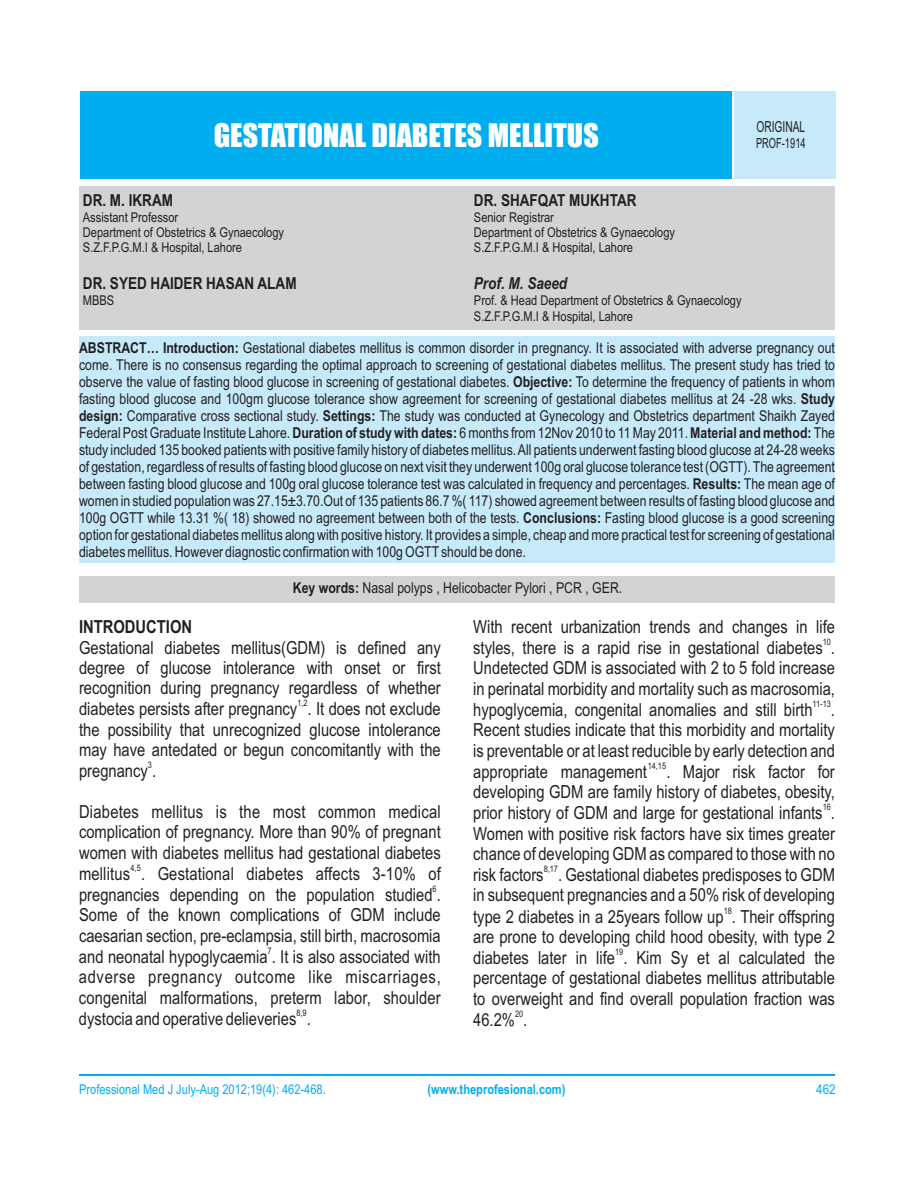
<style>
.page{position:relative;width:918px;height:1188px;background:#fff}
.page>*{position:absolute;margin:0;border:0;box-sizing:border-box;transform-origin:0 0}
.t1{font:30px "Impact";color:#fff}
.t2{font:18px/20.4px "Arial Narrow";color:#231f20}
.t3{font:18px "Arial Narrow";letter-spacing:.035em;color:#231f20}
.t4{font:700 18px "Arial Narrow";color:#231f20}
.t5{font:700 16.5px "Arial Narrow";color:#231f20}
.t6{font:italic 700 16.5px "Arial Narrow";color:#231f20}
.t7{font:15.15px "Arial Narrow";color:#231f20;scale:.82 1}
.t8{font:15px/17.1px "Arial Narrow";color:#231f20;text-align:justify}
.t9{font:13.95px "Arial Narrow";color:#231f20;scale:.81 1}
.t10{font:13.5px/15.3px "Arial Narrow";color:#231f20}
.t11{font:13.5px "Arial Narrow";color:#00aeef}
.t12{font:700 13.5px "Arial Narrow";color:#00aeef}
.t13{font:13.5px "Arial Narrow";color:#00aeef;scale:1.04 1}
.t14{font:9px "Arial Narrow";color:#231f20}
.s1{font-weight:700}
</style>
<div class="page">
<div style="left:79px;top:187px;width:756px;height:143px;background:#d1d3d4"></div>
<div style="left:79px;top:576px;width:756px;height:27px;background:#d1d3d4"></div>
<div style="left:79px;top:336px;width:756px;height:226px;background:#c7eafb"></div>
<div style="left:80px;top:91px;width:755px;height:88px;background:#c7eafb"></div>
<div style="left:80px;top:91px;width:652px;height:88px;background:#00aeef"></div>
<hr style="left:79px;top:1074px;width:756px;height:2px;background:#00aeef">
<hr style="left:732px;top:91px;width:2px;height:88px;background:#fff">
<h1 class="t1" style="left:214px;top:123px;width:387px">GESTATIONAL DIABETES MELLITUS</h1>
<p class="t7" style="left:756px;top:121px;width:61px">ORIGINAL</p>
<p class="t9" style="left:756px;top:138px;width:63px">PROF-1914</p>
<p class="t5" style="left:83px;top:194px;width:92px">DR. M. IKRAM</p>
<p class="t5" style="left:474px;top:194px;width:164px">DR. SHAFQAT MUKHTAR</p>
<p class="t10" style="left:83px;top:211px;width:97px">Assistant Professor</p>
<p class="t10" style="left:474px;top:211px;width:81px">Senior Registrar</p>
<p class="t10" style="left:83px;top:226px;width:203px">Department of Obstetrics &amp; Gynaecology</p>
<p class="t10" style="left:474px;top:226px;width:203px">Department of Obstetrics &amp; Gynaecology</p>
<p class="t10" style="left:83px;top:241px;width:161px">S.Z.F.P.G.M.I &amp; Hospital, Lahore</p>
<p class="t10" style="left:474px;top:241px;width:161px">S.Z.F.P.G.M.I &amp; Hospital, Lahore</p>
<p class="t5" style="left:83px;top:277px;width:215px">DR. SYED HAIDER HASAN ALAM</p>
<p class="t6" style="left:474px;top:277px;width:95px">Prof. M. Saeed</p>
<p class="t10" style="left:83px;top:294px;width:33px">MBBS</p>
<p class="t10" style="left:474px;top:294px;width:269px">Prof. &amp; Head Department of Obstetrics &amp; Gynaecology<br>S.Z.F.P.G.M.I &amp; Hospital, Lahore</p>
<p class="t8" style="left:79px;top:340px;width:758px"><span class="s1">ABSTRACT… Introduction:</span> Gestational diabetes mellitus is common disorder in pregnancy. It is associated with adverse pregnancy out come. There is no consensus regarding the optimal approach to screening of gestational diabetes mellitus. The present study has tried to observe the value of fasting blood glucose in screening of gestational diabetes. <span class="s1">Objective:</span> To determine the frequency of patients in whom fasting blood glucose and 100gm glucose tolerance show agreement for screening of gestational diabetes mellitus at 24 -28 wks. <span class="s1">Study design:</span> Comparative cross sectional study. <span class="s1">Settings:</span> The study was conducted at Gynecology and Obstetrics department Shaikh Zayed Federal Post Graduate Institute Lahore. <span class="s1">Duration of study with dates:</span> 6 months from 12Nov 2010 to 11 May 2011. <span class="s1">Material and method:</span> The study included 135 booked patients with positive family history of diabetes mellitus. All patients underwent fasting blood glucose at 24-28 weeks of gestation, regardless of results of fasting blood glucose on next visit they underwent 100g oral glucose tolerance test (OGTT). The agreement between fasting blood glucose and 100g oral glucose tolerance test was calculated in frequency and percentages. <span class="s1">Results:</span> The mean age of women in studied population was 27.15±3.70.Out of 135 patients 86.7 %( 117) showed agreement between results of fasting blood glucose and 100g OGTT while 13.31 %( 18) showed no agreement between both of the tests. <span class="s1">Conclusions:</span> Fasting blood glucose is a good screening option for gestational diabetes mellitus along with positive history. It provides a simple, cheap and more practical test for screening of gestational diabetes mellitus. However diagnostic confirmation with 100g OGTTshould be done.</p>
<p class="t8" style="left:293px;top:581px;width:331px"><span class="s1">Key words:</span> Nasal polyps , Helicobacter Pylori , PCR , GER.</p>
<p class="t4" style="left:79px;top:620px;width:115px">INTRODUCTION</p>
<p class="t2" style="left:473px;top:618px;width:363px">With recent urbanization trends and changes in life</p>
<p class="t14" style="left:823px;top:639px;width:10px">10</p>
<p class="t2" style="left:79px;top:639px;width:363px">Gestational diabetes mellitus(GDM) is defined any</p>
<p class="t2" style="left:473px;top:639px;width:363px">styles, there is a rapid rise in gestational diabetes .</p>
<p class="t2" style="left:79px;top:659px;width:363px">degree of glucose intolerance with onset or first</p>
<p class="t2" style="left:473px;top:660px;width:363px">Undetected GDM is associated with 2 to 5 fold increase</p>
<p class="t2" style="left:79px;top:679px;width:363px">recognition during pregnancy regardless of whether</p>
<p class="t2" style="left:473px;top:680px;width:363px">in perinatal morbidity and mortality such as macrosomia,</p>
<p class="t14" style="left:297px;top:700px;width:12px">1,2</p>
<p class="t14" style="left:813px;top:700px;width:20px">11-13</p>
<p class="t2" style="left:79px;top:701px;width:363px">diabetes persists after pregnancy . It does not exclude</p>
<p class="t2" style="left:473px;top:701px;width:363px">hypoglycemia, congenital anomalies and still birth .</p>
<p class="t2" style="left:79px;top:721px;width:363px">the possibility that unrecognized glucose intolerance</p>
<p class="t2" style="left:473px;top:721px;width:363px">Recent studies indicate that this morbidity and mortality</p>
<p class="t2" style="left:79px;top:741px;width:363px">may have antedated or begun concomitantly with the</p>
<p class="t2" style="left:473px;top:742px;width:363px">is preventable or at least reducible by early detection and</p>
<p class="t14" style="left:148px;top:762px;width:6px">3</p>
<p class="t14" style="left:648px;top:762px;width:20px">14,15</p>
<p class="t2" style="left:79px;top:762px;width:79px">pregnancy .</p>
<p class="t2" style="left:473px;top:763px;width:363px">appropriate management . Major risk factor for developing GDM are family history of diabetes, obesity,</p>
<p class="t14" style="left:823px;top:804px;width:10px">16</p>
<p class="t2" style="left:79px;top:803px;width:363px">Diabetes mellitus is the most common medical</p>
<p class="t2" style="left:473px;top:804px;width:363px">prior history of GDM and large for gestational infants .</p>
<p class="t2" style="left:79px;top:824px;width:363px">complication of pregnancy. More than 90% of pregnant</p>
<p class="t2" style="left:473px;top:825px;width:363px">Women with positive risk factors have six times greater</p>
<p class="t2" style="left:79px;top:844px;width:363px">women with diabetes mellitus had gestational diabetes</p>
<p class="t2" style="left:473px;top:845px;width:363px">chance of developing GDM as compared to those with no</p>
<p class="t14" style="left:130px;top:864px;width:12px">4,5</p>
<p class="t14" style="left:544px;top:866px;width:16px">8,17</p>
<p class="t2" style="left:79px;top:865px;width:363px">mellitus . Gestational diabetes affects 3-10% of</p>
<p class="t2" style="left:473px;top:866px;width:363px">risk factors . Gestational diabetes predisposes to GDM</p>
<p class="t14" style="left:433px;top:885px;width:6px">6</p>
<p class="t2" style="left:79px;top:886px;width:363px">pregnancies depending on the population studied .</p>
<p class="t2" style="left:473px;top:887px;width:363px">in subsequent pregnancies and a 50% risk of developing</p>
<p class="t14" style="left:724px;top:907px;width:10px">18</p>
<p class="t2" style="left:79px;top:906px;width:363px">Some of the known complications of GDM include</p>
<p class="t2" style="left:473px;top:908px;width:363px">type 2 diabetes in a 25years follow up . Their offspring</p>
<p class="t2" style="left:79px;top:927px;width:363px">caesarian section, pre-eclampsia, still birth, macrosomia</p>
<p class="t2" style="left:473px;top:928px;width:363px">are prone to developing child hood obesity, with type 2</p>
<p class="t14" style="left:268px;top:947px;width:6px">7</p>
<p class="t14" style="left:615px;top:948px;width:10px">19</p>
<p class="t2" style="left:79px;top:948px;width:363px">and neonatal hypoglycaemia . It is also associated with</p>
<p class="t2" style="left:473px;top:949px;width:363px">diabetes later in life . Kim Sy et al calculated the</p>
<p class="t3" style="left:79px;top:970px;width:363px">adverse pregnancy outcome like miscarriages,</p>
<p class="t2" style="left:473px;top:970px;width:363px">percentage of gestational diabetes mellitus attributable</p>
<p class="t2" style="left:79px;top:989px;width:363px">congenital malformations, preterm labor, shoulder</p>
<p class="t2" style="left:473px;top:990px;width:363px">to overweight and find overall population fraction was</p>
<p class="t14" style="left:296px;top:1009px;width:12px">8,9</p>
<p class="t14" style="left:515px;top:1010px;width:10px">20</p>
<p class="t2" style="left:79px;top:1010px;width:233px">dystocia and operative delieveries .</p>
<p class="t2" style="left:473px;top:1011px;width:56px">46.2% .</p>
<p class="t11" style="left:79px;top:1084px;width:248px">Professional Med J July-Aug 2012;19(4): 462-468.</p>
<p class="t12" style="left:427px;top:1084px;width:140px">(www.theprofesional.com)</p>
<p class="t13" style="left:816px;top:1084px;width:20px">462</p>
</div>
